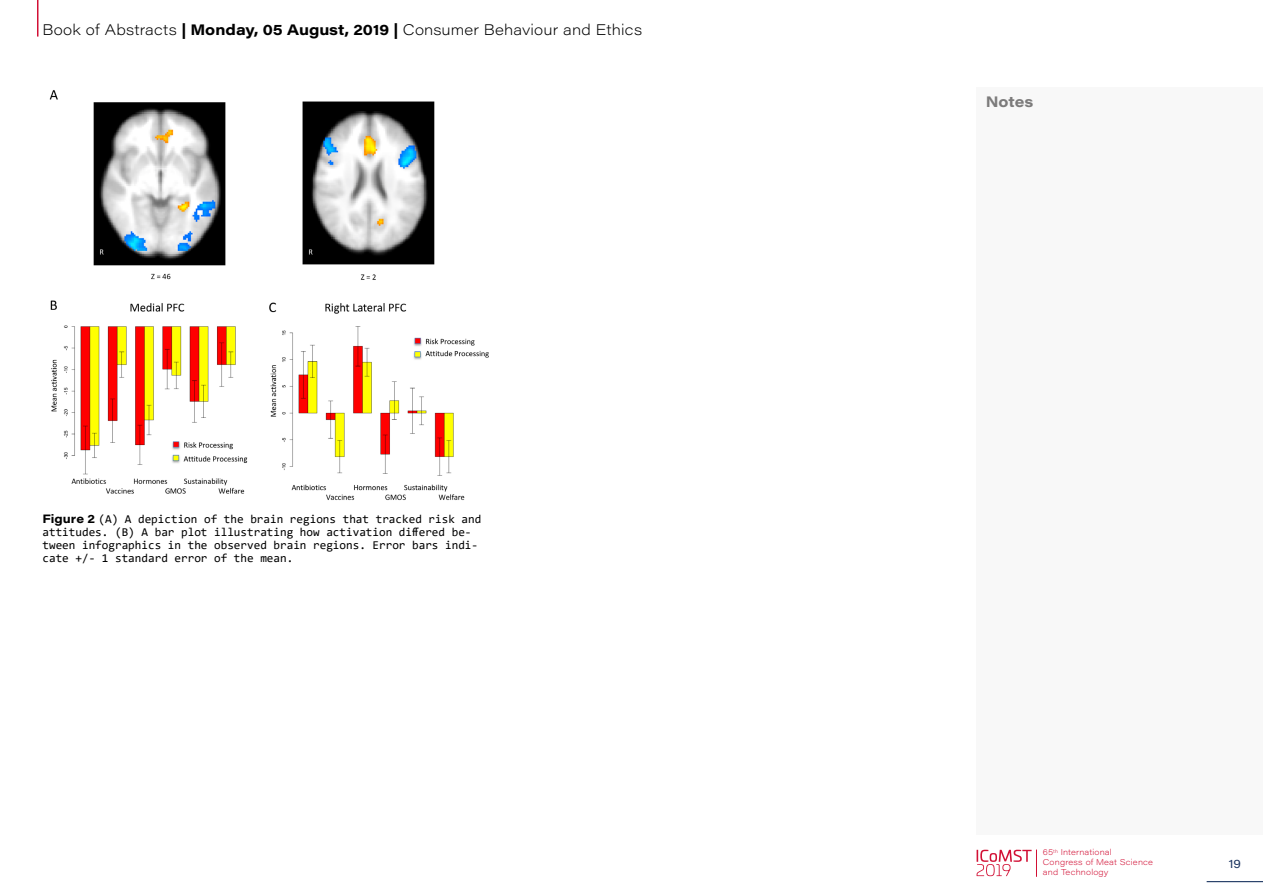
<style>
.page{position:relative;width:1263px;height:893px;background:#fff}
.page>*{position:absolute;margin:0;border:0;box-sizing:border-box;transform-origin:0 0}
.t1{font:200 15px "Acumin Pro Wide";letter-spacing:.01em;color:#000}
.t2{font:700 15px "Acumin Pro Wide";letter-spacing:-.005em;color:#7c7b7b}
.t3{font:12px/12.9px "Consolas";color:#000}
.t4{font:12px "Acumin Pro Wide";color:#1d3661}
.t5{font:200 8.25px/9.9px "Acumin Pro Wide";letter-spacing:.02em;color:#d21035}
.s1{font-weight:700}
.s2{font-family:"Acumin Pro Wide";font-weight:700}
</style>
<div class="page">
<div style="left:976px;top:87px;width:287px;height:747px;background:#f8f8f8"></div>
<svg style="left:976px;top:850px;width:61px;height:26px"></svg>
<hr style="left:1206px;top:881px;width:57px;height:1px;background:#1d3661">
<hr style="left:37px;top:0;width:1px;height:37px;background:#d21035">
<img style="left:49px;top:90px;width:440px;height:411px">
<p class="t1" style="left:43px;top:19px;width:601px">Book of Abstracts <span class="s1">| Monday, 05 August, 2019 |</span> Consumer Behaviour and Ethics</p>
<p class="t3" style="left:43px;top:512px;width:440px"><span class="s2">Figure 2</span> (A) A depiction of the brain regions that tracked risk and attitudes. (B) A bar plot illustrating how activation differed be&shy;tween infographics in the observed brain regions. Error bars indi&shy;cate +/- 1 standard error of the mean.</p>
<p class="t2" style="left:986px;top:91px;width:49px">Notes</p>
<p class="t5" style="left:1043px;top:847px;width:112px">65<sup>th</sup> International<br>Congress of Meat Science and Technology</p>
<p class="t4" style="left:1229px;top:855px;width:14px">19</p>
</div>
